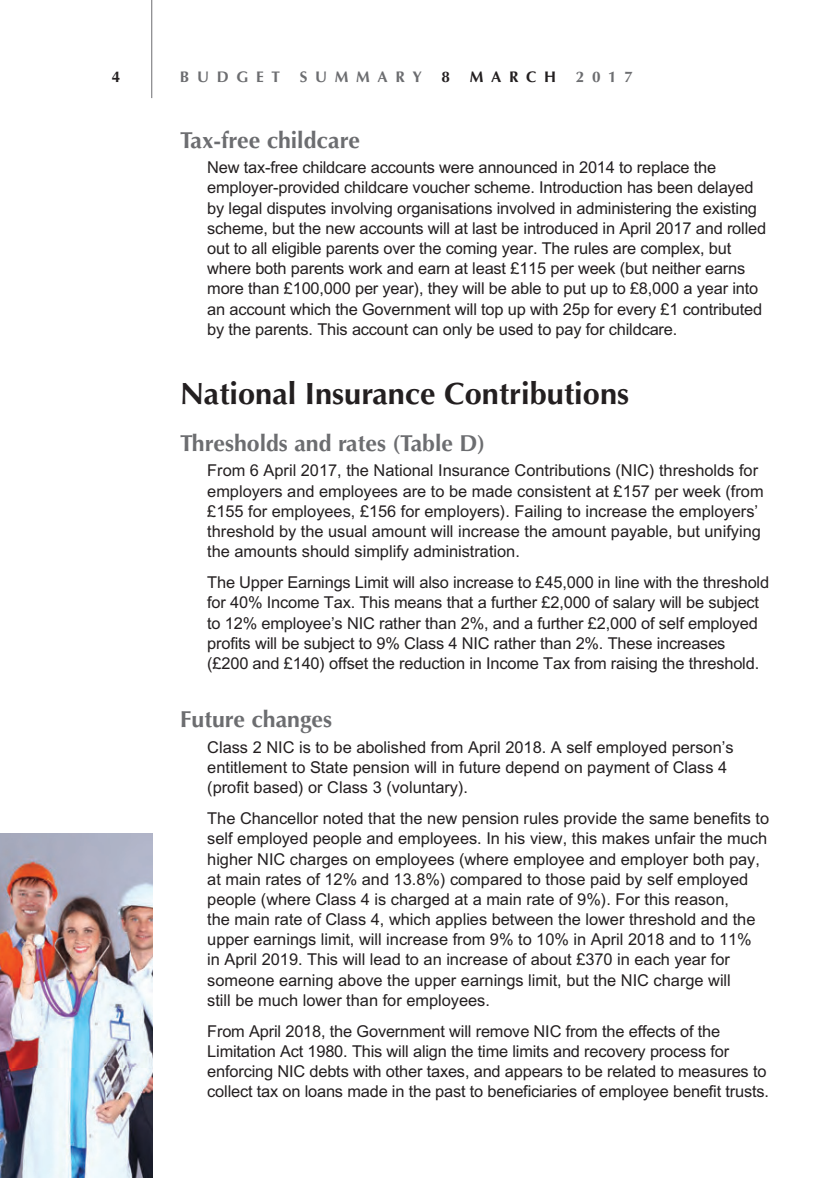
<style>
.page{position:relative;width:840px;height:1191px;background:#fff}
.page>*{position:absolute;margin:0;border:0;box-sizing:border-box;transform-origin:0 0}
.t1{font:700 30.8px "Optima";color:#231f20}
.t2{font:700 23px "Optima";color:#6c6d70}
.t3{font:16.4px/20.2px "M Arial";letter-spacing:-.01em;color:#231f20}
.t4{font:700 15.4px "Optima";letter-spacing:.5em;color:#6c6d70}
.t5{font:700 15.4px "Optima";letter-spacing:.5em;color:#231f20}
</style>
<div class="page">
<hr style="left:151px;top:0;width:1px;height:98px;background:#6c6d70">
<img style="left:0;top:834px;width:153px;height:343px">
<p class="t5" style="left:112px;top:68px;width:10px">4</p>
<p class="t4" style="left:180px;top:68px;width:101px">BUDGET</p>
<p class="t4" style="left:299px;top:68px;width:123px">SUMMARY</p>
<p class="t5" style="left:441px;top:68px;width:10px">8</p>
<p class="t5" style="left:469px;top:68px;width:88px">MARCH</p>
<p class="t4" style="left:575px;top:68px;width:59px">2017</p>
<h2 class="t2" style="left:180px;top:126px;width:181px">Tax-free childcare</h2>
<p class="t3" style="left:207px;top:157px;width:560px">New tax-free childcare accounts were announced in 2014 to replace the employer-provided childcare voucher scheme. Introduction has been delayed by legal disputes involving organisations involved in administering the existing scheme, but the new accounts will at last be introduced in April 2017 and rolled out to all eligible parents over the coming year. The rules are complex, but where both parents work and earn at least £115 per week (but neither earns more than £100,000 per year), they will be able to put up to £8,000 a year into an account which the Government will top up with 25p for every £1 contributed by the parents. This account can only be used to pay for childcare.</p>
<h1 class="t1" style="left:180px;top:375px;width:450px">National Insurance Contributions</h1>
<h2 class="t2" style="left:180px;top:429px;width:306px">Thresholds and rates (Table D)</h2>
<p class="t3" style="left:207px;top:460px;width:557px">From 6 April 2017, the National Insurance Contributions (NIC) thresholds for employers and employees are to be made consistent at £157 per week (from £155 for employees, £156 for employers). Failing to increase the employers’ threshold by the usual amount will increase the amount payable, but unifying the amounts should simplify administration.</p>
<p class="t3" style="left:207px;top:572px;width:563px">The Upper Earnings Limit will also increase to £45,000 in line with the threshold for 40% Income Tax. This means that a further £2,000 of salary will be subject to 12% employee’s NIC rather than 2%, and a further £2,000 of self employed profits will be subject to 9% Class 4 NIC rather than 2%. These increases (£200 and £140) offset the reduction in Income Tax from raising the threshold.</p>
<h2 class="t2" style="left:180px;top:706px;width:153px">Future changes</h2>
<p class="t3" style="left:207px;top:736px;width:527px">Class 2 NIC is to be abolished from April 2018. A self employed person’s entitlement to State pension will in future depend on payment of Class 4 (profit based) or Class 3 (voluntary).</p>
<p class="t3" style="left:207px;top:808px;width:563px">The Chancellor noted that the new pension rules provide the same benefits to self employed people and employees. In his view, this makes unfair the much higher NIC charges on employees (where employee and employer both pay, at main rates of 12% and 13.8%) compared to those paid by self employed people (where Class 4 is charged at a main rate of 9%). For this reason,<br>the main rate of Class 4, which applies between the lower threshold and the upper earnings limit, will increase from 9% to 10% in April 2018 and to 11%<br>in April 2019. This will lead to an increase of about £370 in each year for someone earning above the upper earnings limit, but the NIC charge will<br>still be much lower than for employees.</p>
<p class="t3" style="left:207px;top:1021px;width:563px">From April 2018, the Government will remove NIC from the effects of the Limitation Act 1980. This will align the time limits and recovery process for enforcing NIC debts with other taxes, and appears to be related to measures to collect tax on loans made in the past to beneficiaries of employee benefit trusts.</p>
</div>
